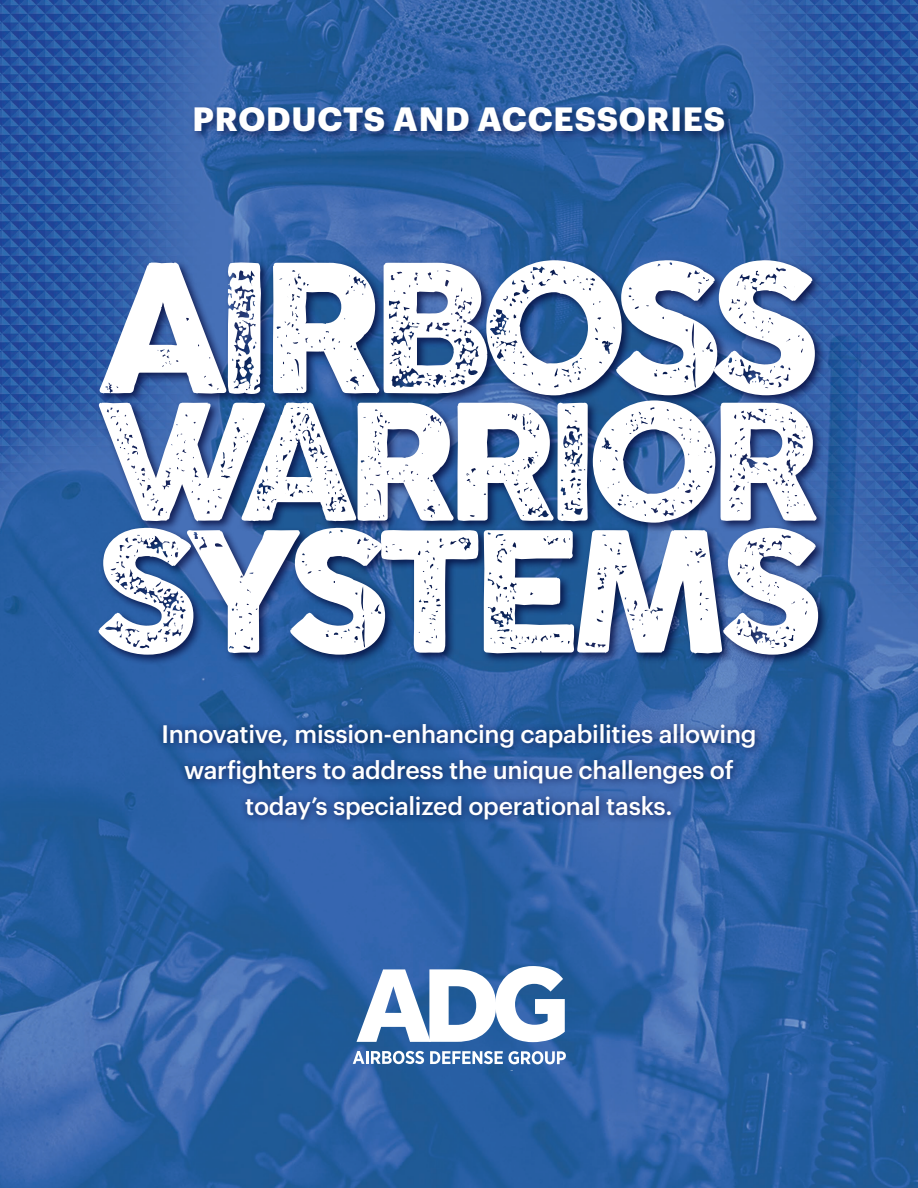
<style>
.page{position:relative;width:918px;height:1188px;background:#fff}
.page>*{position:absolute;margin:0;border:0;box-sizing:border-box;transform-origin:0 0}
.CHART_Body_Text{font:172.5px "Cocogoose Pro Letterpress";letter-spacing:-.08em;color:#fff}
.CHART_Body_Text-2{font:162px "Cocogoose Pro Letterpress";letter-spacing:-.07em;color:#fff}
.CHART_Body_Text-3{font:156px "Cocogoose Pro Letterpress";letter-spacing:-.08em;color:#fff}
.CHART_Body_Text-4{font:700 33px "Graphik";letter-spacing:.025em;color:#fff}
.CHART_Body_Text-5{font:500 24.75px/36px "Graphik";letter-spacing:-.01em;color:#fff;text-align:center}
</style>
<div class="page">
<img style="left:0;top:0;width:918px;height:1188px">
<svg style="left:356px;top:966px;width:209px;height:76px"></svg>
<svg style="left:353px;top:1051px;width:71px;height:13px"></svg>
<svg style="left:430px;top:1051px;width:136px;height:13px"></svg>
<div style="left:95px;top:257px;width:735px;height:409px;background:#000030;opacity:.75"></div>
<div style="left:156px;top:718px;width:607px;height:110px;background:#000030;opacity:.66"></div>
<div style="left:191px;top:103px;width:544px;height:40px;background:#000030;opacity:.6"></div>
<p class="CHART_Body_Text-4" style="left:193px;top:94px;width:534px">PRODUCTS AND ACCESSORIES</p>
<p class="CHART_Body_Text" style="left:97px;top:233px;width:725px">AIRBOSS</p>
<p class="CHART_Body_Text-3" style="left:97px;top:375px;width:726px">WARRIOR</p>
<p class="CHART_Body_Text-2" style="left:94px;top:502px;width:731px">SYSTEMS</p>
<p class="CHART_Body_Text-5" style="left:161px;top:714px;width:597px">Innovative, mission-enhancing capabilities allowing warfighters to address the unique challenges of today’s specialized operational tasks.</p>
</div>
